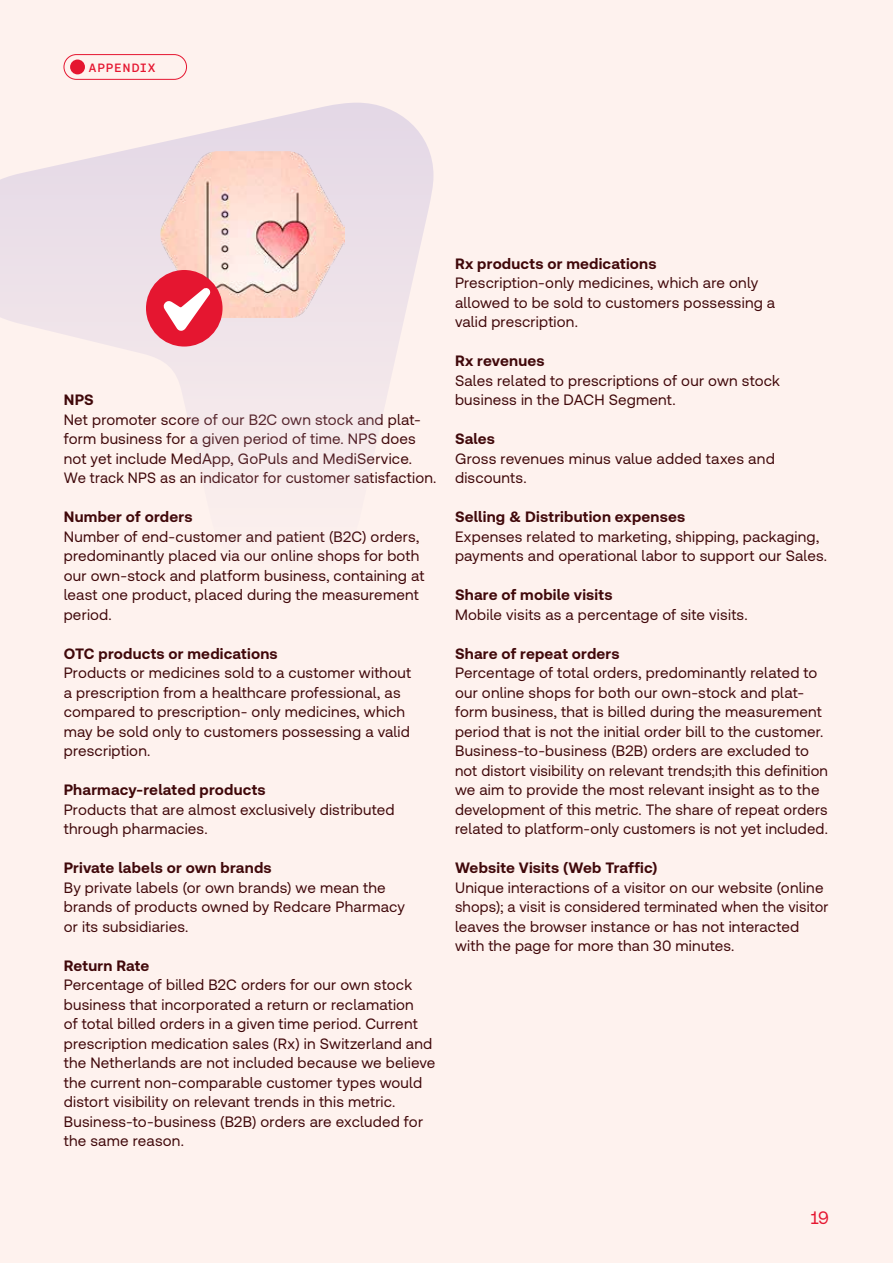
<style>
.page{position:relative;width:893px;height:1263px;background:#fef2ee}
.page>*{position:absolute;margin:0;border:0;box-sizing:border-box;transform-origin:0 0}
.t1{font:18px "Redcare Accessible";color:#e51630}
.t2{font:15px/19.5px "Redcare Accessible";letter-spacing:.015em;color:#40080a}
.t3{font:700 15px "Redcare Accessible";letter-spacing:.015em;color:#40080a}
.t4{font:12px "Redcare Accessible Mono";letter-spacing:.005em;color:#e51630}
</style>
<div class="page">
<div style="left:70px;top:60px;width:15px;height:14px;background:#e51630;border-radius:50%"></div>
<div style="left:64px;top:54px;width:123px;height:26px;border:1px solid #e51630;border-radius:12px"></div>
<svg style="left:0;top:103px;width:433px;height:296px;fill:#efe4ea"></svg>
<img style="left:160px;top:152px;width:185px;height:165px">
<div style="left:146px;top:270px;width:77px;height:77px;background:#e51630;border-radius:50%"></div>
<svg style="left:163px;top:288px;width:48px;height:43px"></svg>
<p class="t4" style="left:89px;top:61px;width:69px">APPENDIX</p>
<p class="t3" style="left:64px;top:391px;width:31px">NPS</p>
<p class="t2" style="left:64px;top:410px;width:374px">Net promoter score of our B2C own stock and plat&shy;form business for a given period of time. NPS does not yet include MedApp, GoPuls and MediService.<br>We track NPS as an indicator for customer satisfaction.</p>
<p class="t3" style="left:64px;top:508px;width:130px">Number of orders</p>
<p class="t2" style="left:64px;top:527px;width:362px">Number of end-customer and patient (B2C) orders, predominantly placed via our online shops for both our own-stock and platform business, containing at least one product, placed during the measurement period.</p>
<p class="t3" style="left:64px;top:645px;width:215px">OTC products or medications</p>
<p class="t2" style="left:64px;top:663px;width:349px">Products or medicines sold to a customer without a prescription from a healthcare professional, as compared to prescription- only medicines, which may be sold only to customers possessing a valid prescription.</p>
<p class="t3" style="left:64px;top:781px;width:203px">Pharmacy-related products</p>
<p class="t2" style="left:64px;top:800px;width:332px">Products that are almost exclusively distributed through pharmacies.</p>
<p class="t3" style="left:64px;top:859px;width:209px">Private labels or own brands</p>
<p class="t2" style="left:64px;top:878px;width:343px">By private labels (or own brands) we mean the brands of products owned by Redcare Pharmacy or its subsidiaries.</p>
<p class="t3" style="left:64px;top:957px;width:87px">Return Rate</p>
<p class="t2" style="left:64px;top:975px;width:373px">Percentage of billed B2C orders for our own stock business that incorporated a return or reclamation<br>of total billed orders in a given time period. Current prescription medication sales (Rx) in Switzerland and the Netherlands are not included because we believe the current non-comparable customer types would distort visibility on relevant trends in this metric.<br>Business-to-business (B2B) orders are excluded for the same reason.</p>
<p class="t3" style="left:455px;top:255px;width:203px">Rx products or medications</p>
<p class="t2" style="left:455px;top:273px;width:322px">Prescription-only medicines, which are only allowed to be sold to customers possessing a valid prescription.</p>
<p class="t3" style="left:455px;top:352px;width:91px">Rx revenues</p>
<p class="t2" style="left:455px;top:371px;width:327px">Sales related to prescriptions of our own stock business in the DACH Segment.</p>
<p class="t3" style="left:455px;top:430px;width:41px">Sales</p>
<p class="t2" style="left:455px;top:449px;width:321px">Gross revenues minus value added taxes and discounts.</p>
<p class="t3" style="left:455px;top:508px;width:232px">Selling &amp; Distribution expenses</p>
<p class="t2" style="left:455px;top:527px;width:374px">Expenses related to marketing, shipping, packaging, payments and operational labor to support our Sales.</p>
<p class="t3" style="left:455px;top:586px;width:159px">Share of mobile visits</p>
<p class="t2" style="left:455px;top:605px;width:294px">Mobile visits as a percentage of site visits.</p>
<p class="t3" style="left:455px;top:645px;width:166px">Share of repeat orders</p>
<p class="t2" style="left:455px;top:663px;width:374px">Percentage of total orders, predominantly related to our online shops for both our own-stock and plat&shy;form business, that is billed during the measurement period that is not the initial order bill to the customer.<br>Business-to-business (B2B) orders are excluded to not distort visibility on relevant trends;ith this definition we aim to provide the most relevant insight as to the development of this metric. The share of repeat orders related to platform-only customers is not yet included.</p>
<p class="t3" style="left:455px;top:859px;width:204px">Website Visits (Web Traffic)</p>
<p class="t2" style="left:455px;top:878px;width:375px">Unique interactions of a visitor on our website (online shops); a visit is considered terminated when the visitor leaves the browser instance or has not interacted with the page for more than 30 minutes.</p>
<p class="t1" style="left:811px;top:1208px;width:20px">19</p>
</div>
